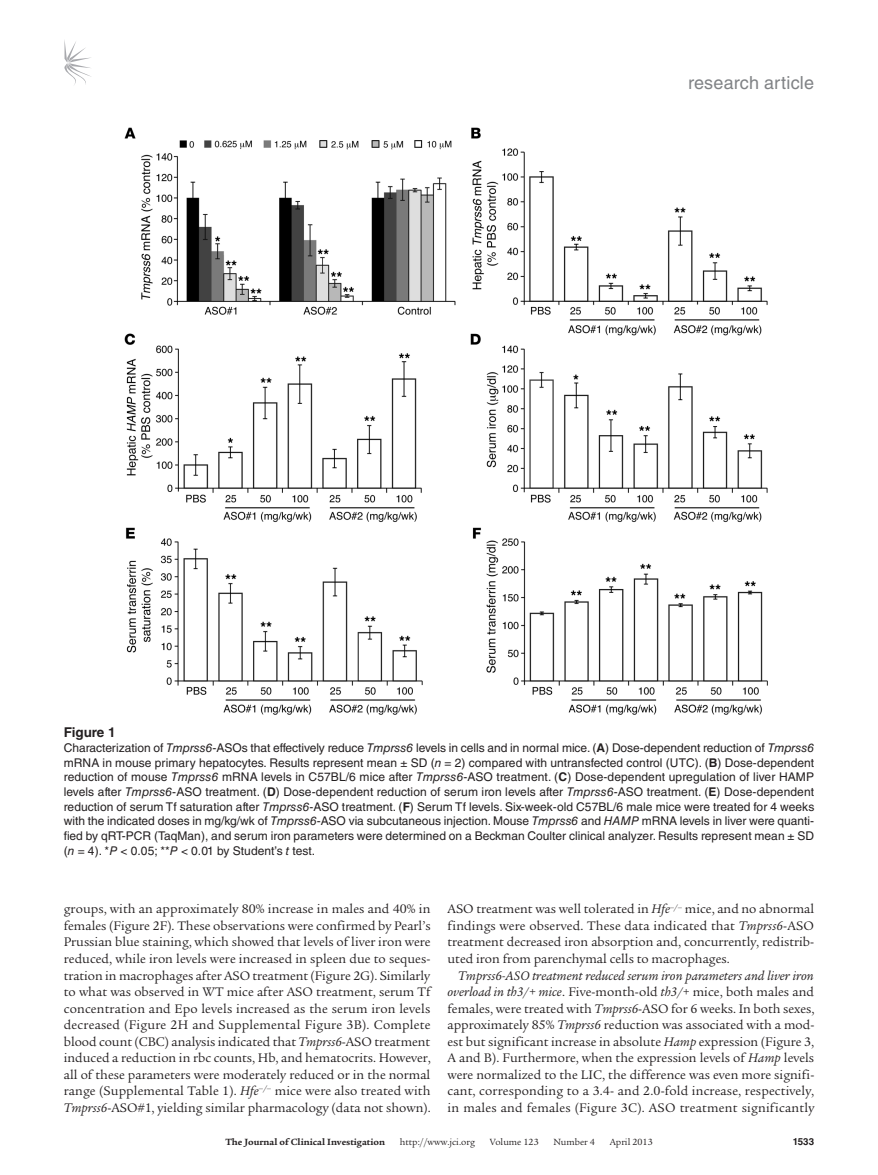
<style>
.page{position:relative;width:878px;height:1175px;background:#fff}
.page>*{position:absolute;margin:0;border:0;box-sizing:border-box;transform-origin:0 0}
.t1{font:18px "Helvetica LT Std";letter-spacing:.01em;color:#808285}
.t2{font:13.5px/16.5px "Legacy Serif Std";color:#231f20;text-align:justify}
.t3{font:700 13.5px "Helvetica LT Std";color:#231f20}
.t4{font:12px/14.7px "Helvetica LT Std";letter-spacing:.005em;color:#231f20;text-align:justify}
.t5{font:9.75px "Legacy Serif Std";color:#231f20}
.t6{font:700 9.75px "Legacy Serif Std";color:#231f20}
.t7{font:700 9.75px "Helvetica LT Std";color:#231f20}
.s1{font-style:italic}
.s2{font-weight:700}
</style>
<div class="page">
<svg style="left:64px;top:40px;width:27px;height:45px"></svg>
<img style="left:124px;top:127px;width:644px;height:588px">
<h1 class="t1" style="left:688px;top:73px;width:127px">research article</h1>
<p class="t3" style="left:64px;top:724px;width:53px">Figure 1</p>
<p class="t4" style="left:64px;top:740px;width:752px">Characterization of <span class="s1">Tmprss6</span>-ASOs that effectively reduce <span class="s1">Tmprss6</span> levels in cells and in normal mice. (<span class="s2">A</span>) Dose-dependent reduction of <span class="s1">Tmprss6 </span>mRNA in mouse primary hepatocytes. Results represent mean ± SD (<span class="s1">n</span> = 2) compared with untransfected control (UTC). (<span class="s2">B</span>) Dose-dependent reduction of mouse <span class="s1">Tmprss6</span> mRNA levels in C57BL/6 mice after <span class="s1">Tmprss6</span>-ASO treatment. (<span class="s2">C</span>) Dose-dependent upregulation of liver HAMP levels after <span class="s1">Tmprss6</span>-ASO treatment. (<span class="s2">D</span>) Dose-dependent reduction of serum iron levels after <span class="s1">Tmprss6</span>-ASO treatment. (<span class="s2">E</span>) Dose-dependent reduction of serum Tf saturation after <span class="s1">Tmprss6</span>-ASO treatment. (<span class="s2">F</span>) Serum Tf levels. Six-week-old C57BL/6 male mice were treated for 4 weeks with the indicated doses in mg/kg/wk of <span class="s1">Tmprss6</span>-ASO via subcutaneous injection. Mouse <span class="s1">Tmprss6</span> and <span class="s1">HAMP</span> mRNA levels in liver were quanti&shy;fied by qRT-PCR (TaqMan), and serum iron parameters were determined on a Beckman Coulter clinical analyzer. Results represent mean ± SD (<span class="s1">n</span> = 4). *<span class="s1">P</span> &lt; 0.05; **<span class="s1">P</span> &lt; 0.01 by Student’s <span class="s1">t</span> test.</p>
<p class="t2" style="left:64px;top:901px;width:368px">groups, with an approximately 80% increase in males and 40% in females (Figure 2F). These observations were confirmed by Pearl’s Prussian blue staining, which showed that levels of liver iron were reduced, while iron levels were increased in spleen due to seques&shy;tration in macrophages after ASO treatment (Figure 2G). Similarly to what was observed in WT mice after ASO treatment, serum Tf concentration and Epo levels increased as the serum iron levels decreased (Figure 2H and Supplemental Figure 3B). Complete blood count (CBC) analysis indicated that <span class="s1">Tmprss6</span>-ASO treatment induced a reduction in rbc counts, Hb, and hematocrits. However, all of these parameters were moderately reduced or in the normal range (Supplemental Table 1). <span class="s1">Hfe</span><sup>–/–</sup> mice were also treated with <span class="s1">Tmprss6</span>-ASO#1, yielding similar pharmacology (data not shown).</p>
<p class="t2" style="left:447px;top:901px;width:368px">ASO treatment was well tolerated in <span class="s1">Hfe</span><sup>–/–</sup> mice, and no abnormal findings were observed. These data indicated that <span class="s1">Tmprss6</span>-ASO treatment decreased iron absorption and, concurrently, redistrib&shy;uted iron from parenchymal cells to macrophages.</p>
<p class="t2" style="left:447px;top:967px;width:368px;text-indent:11px"><span class="s1">Tmprss6-ASO treatment reduced serum iron parameters and liver iron overload in th3/+ mice</span>. Five-month-old <span class="s1">th3/+</span> mice, both males and females, were treated with <span class="s1">Tmprss6</span>-ASO for 6 weeks. In both sexes, approximately 85% <span class="s1">Tmprss6</span> reduction was associated with a mod&shy;est but significant increase in absolute <span class="s1">Hamp</span> expression (Figure 3, A and B). Furthermore, when the expression levels of <span class="s1">Hamp</span> levels were normalized to the LIC, the difference was even more signifi&shy;cant, corresponding to a 3.4- and 2.0-fold increase, respectively, in males and females (Figure 3C). ASO treatment significantly</p>
<p class="t6" style="left:225px;top:1135px;width:161px">The Journal of Clinical Investigation</p>
<p class="t5" style="left:400px;top:1136px;width:77px">http://www.jci.org</p>
<p class="t5" style="left:489px;top:1136px;width:50px">Volume 123</p>
<p class="t5" style="left:553px;top:1136px;width:43px">Number 4</p>
<p class="t5" style="left:609px;top:1136px;width:45px">April 2013</p>
<p class="t7" style="left:792px;top:1135px;width:23px">1533</p>
</div>
